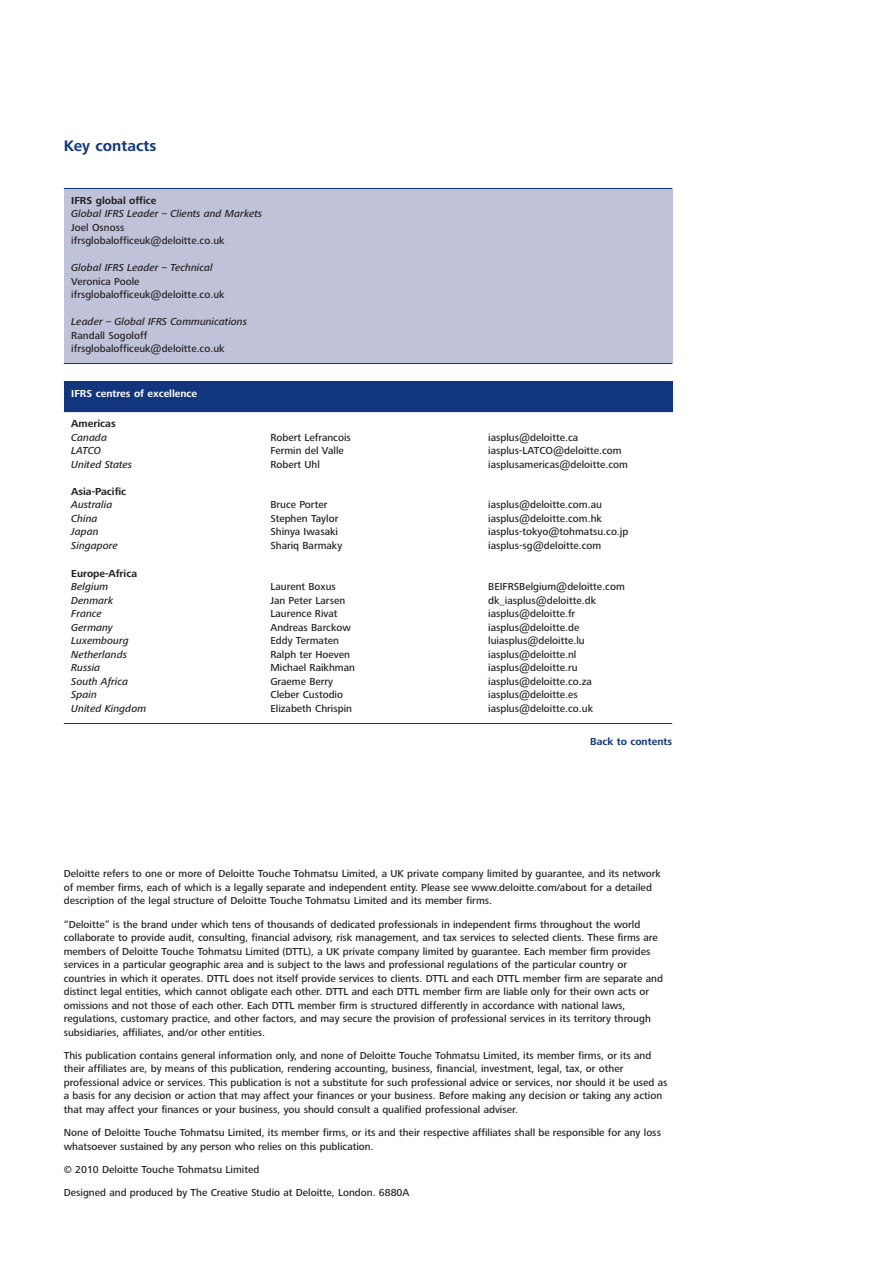
<style>
.page{position:relative;width:893px;height:1263px;background:#fff}
.page>*{position:absolute;margin:0;border:0;box-sizing:border-box;transform-origin:0 0}
.t1{font:700 15.75px "Frutiger Next Pro";color:#11367e}
.t2{font:500 10.5px/13.5px "Frutiger Next Pro";color:#231f20}
.t3{font:italic 500 10.5px "Frutiger Next Pro";color:#231f20}
.t4{font:700 10.5px "Frutiger Next Pro";color:#231f20}
.t5{font:700 10.5px "Frutiger Next Pro";color:#fff}
.t6{font:700 10.5px "Frutiger Next Pro";color:#11367e}
</style>
<div class="page">
<div style="left:64px;top:188px;width:608px;height:176px;background:#c0c2da"></div>
<hr style="left:64px;top:188px;width:608px;height:1px;background:#11367e">
<hr style="left:64px;top:363px;width:608px;height:1px;background:#11367e">
<div style="left:64px;top:381px;width:608px;height:31px;background:#11367e"></div>
<hr style="left:64px;top:723px;width:608px;height:1px;background:#11367e">
<h1 class="t1" style="left:64px;top:140px;width:94px">Key contacts</h1>
<p class="t4" style="left:71px;top:196px;width:87px">IFRS global office</p>
<p class="t3" style="left:71px;top:210px;width:192px">Global IFRS Leader – Clients and Markets</p>
<p class="t2" style="left:71px;top:222px;width:155px">Joel Osnoss ifrsglobalofficeuk@deloitte.co.uk</p>
<p class="t3" style="left:71px;top:264px;width:143px">Global IFRS Leader – Technical</p>
<p class="t2" style="left:71px;top:276px;width:155px">Veronica Poole ifrsglobalofficeuk@deloitte.co.uk</p>
<p class="t3" style="left:71px;top:318px;width:177px">Leader – Global IFRS Communications</p>
<p class="t2" style="left:71px;top:330px;width:155px">Randall Sogoloff ifrsglobalofficeuk@deloitte.co.uk</p>
<p class="t5" style="left:71px;top:390px;width:127px">IFRS centres of excellence</p>
<p class="t4" style="left:71px;top:420px;width:46px">Americas</p>
<p class="t3" style="left:71px;top:433px;width:37px">Canada</p>
<p class="t2" style="left:270px;top:431px;width:82px">Robert Lefrancois</p>
<p class="t2" style="left:488px;top:431px;width:92px">iasplus@deloitte.ca</p>
<p class="t3" style="left:71px;top:446px;width:31px">LATCO</p>
<p class="t2" style="left:270px;top:445px;width:75px">Fermin del Valle</p>
<p class="t2" style="left:488px;top:445px;width:135px">iasplus-LATCO@deloitte.com</p>
<p class="t3" style="left:71px;top:460px;width:62px">United States</p>
<p class="t2" style="left:270px;top:458px;width:51px">Robert Uhl</p>
<p class="t2" style="left:488px;top:458px;width:141px">iasplusamericas@deloitte.com</p>
<p class="t4" style="left:71px;top:487px;width:56px">Asia-Pacific</p>
<p class="t3" style="left:71px;top:500px;width:43px">Australia</p>
<p class="t2" style="left:270px;top:499px;width:58px">Bruce Porter</p>
<p class="t2" style="left:488px;top:499px;width:115px">iasplus@deloitte.com.au</p>
<p class="t3" style="left:71px;top:514px;width:28px">China</p>
<p class="t2" style="left:270px;top:512px;width:69px">Stephen Taylor</p>
<p class="t2" style="left:488px;top:512px;width:115px">iasplus@deloitte.com.hk</p>
<p class="t3" style="left:71px;top:527px;width:29px">Japan</p>
<p class="t2" style="left:270px;top:526px;width:69px">Shinya Iwasaki</p>
<p class="t2" style="left:488px;top:526px;width:142px">iasplus-tokyo@tohmatsu.co.jp</p>
<p class="t3" style="left:71px;top:541px;width:48px">Singapore</p>
<p class="t2" style="left:270px;top:539px;width:73px">Shariq Barmaky</p>
<p class="t2" style="left:488px;top:539px;width:115px">iasplus-sg@deloitte.com</p>
<p class="t4" style="left:71px;top:569px;width:67px">Europe-Africa</p>
<p class="t3" style="left:71px;top:583px;width:39px">Belgium</p>
<p class="t2" style="left:270px;top:581px;width:67px">Laurent Boxus</p>
<p class="t2" style="left:488px;top:581px;width:138px">BEIFRSBelgium@deloitte.com</p>
<p class="t3" style="left:71px;top:596px;width:43px">Denmark</p>
<p class="t2" style="left:270px;top:594px;width:76px">Jan Peter Larsen</p>
<p class="t2" style="left:488px;top:594px;width:109px">dk_iasplus@deloitte.dk</p>
<p class="t3" style="left:71px;top:610px;width:32px">France</p>
<p class="t2" style="left:270px;top:608px;width:69px">Laurence Rivat</p>
<p class="t2" style="left:488px;top:608px;width:89px">iasplus@deloitte.fr</p>
<p class="t3" style="left:71px;top:623px;width:43px">Germany</p>
<p class="t2" style="left:270px;top:621px;width:82px">Andreas Barckow</p>
<p class="t2" style="left:488px;top:621px;width:93px">iasplus@deloitte.de</p>
<p class="t3" style="left:71px;top:637px;width:59px">Luxembourg</p>
<p class="t2" style="left:270px;top:635px;width:70px">Eddy Termaten</p>
<p class="t2" style="left:488px;top:635px;width:98px">luiasplus@deloitte.lu</p>
<p class="t3" style="left:71px;top:650px;width:57px">Netherlands</p>
<p class="t2" style="left:270px;top:648px;width:81px">Ralph ter Hoeven</p>
<p class="t2" style="left:488px;top:648px;width:90px">iasplus@deloitte.nl</p>
<p class="t3" style="left:71px;top:664px;width:30px">Russia</p>
<p class="t2" style="left:270px;top:662px;width:86px">Michael Raikhman</p>
<p class="t2" style="left:488px;top:662px;width:91px">iasplus@deloitte.ru</p>
<p class="t3" style="left:71px;top:677px;width:58px">South Africa</p>
<p class="t2" style="left:270px;top:675px;width:64px">Graeme Berry</p>
<p class="t2" style="left:488px;top:675px;width:105px">iasplus@deloitte.co.za</p>
<p class="t3" style="left:71px;top:691px;width:27px">Spain</p>
<p class="t2" style="left:270px;top:689px;width:74px">Cleber Custodio</p>
<p class="t2" style="left:488px;top:689px;width:91px">iasplus@deloitte.es</p>
<p class="t3" style="left:71px;top:704px;width:76px">United Kingdom</p>
<p class="t2" style="left:270px;top:702px;width:83px">Elizabeth Chrispin</p>
<p class="t2" style="left:488px;top:702px;width:106px">iasplus@deloitte.co.uk</p>
<p class="t6" style="left:590px;top:738px;width:84px">Back to contents</p>
<p class="t2" style="left:64px;top:868px;width:598px">Deloitte refers to one or more of Deloitte Touche Tohmatsu Limited, a UK private company limited by guarantee, and its network of member firms, each of which is a legally separate and independent entity. Please see www.deloitte.com/about for a detailed description of the legal structure of Deloitte Touche Tohmatsu Limited and its member firms.</p>
<p class="t2" style="left:64px;top:918px;width:600px">“Deloitte” is the brand under which tens of thousands of dedicated professionals in independent firms throughout the world collaborate to provide audit, consulting, financial advisory, risk management, and tax services to selected clients. These firms are members of Deloitte Touche Tohmatsu Limited (DTTL), a UK private company limited by guarantee. Each member firm provides services in a particular geographic area and is subject to the laws and professional regulations of the particular country or countries in which it operates. DTTL does not itself provide services to clients. DTTL and each DTTL member firm are separate and distinct legal entities, which cannot obligate each other. DTTL and each DTTL member firm are liable only for their own acts or omissions and not those of each other. Each DTTL member firm is structured differently in accordance with national laws, regulations, customary practice, and other factors, and may secure the provision of professional services in its territory through subsidiaries, affiliates, and/or other entities.</p>
<p class="t2" style="left:64px;top:1049px;width:605px">This publication contains general information only, and none of Deloitte Touche Tohmatsu Limited, its member firms, or its and their affiliates are, by means of this publication, rendering accounting, business, financial, investment, legal, tax, or other professional advice or services. This publication is not a substitute for such professional advice or services, nor should it be used as a basis for any decision or action that may affect your finances or your business. Before making any decision or taking any action that may affect your finances or your business, you should consult a qualified professional adviser.</p>
<p class="t2" style="left:64px;top:1127px;width:598px">None of Deloitte Touche Tohmatsu Limited, its member firms, or its and their respective affiliates shall be responsible for any loss whatsoever sustained by any person who relies on this publication.</p>
<p class="t2" style="left:64px;top:1164px;width:197px">© 2010 Deloitte Touche Tohmatsu Limited</p>
<p class="t2" style="left:64px;top:1187px;width:347px">Designed and produced by The Creative Studio at Deloitte, London. 6880A</p>
</div>
